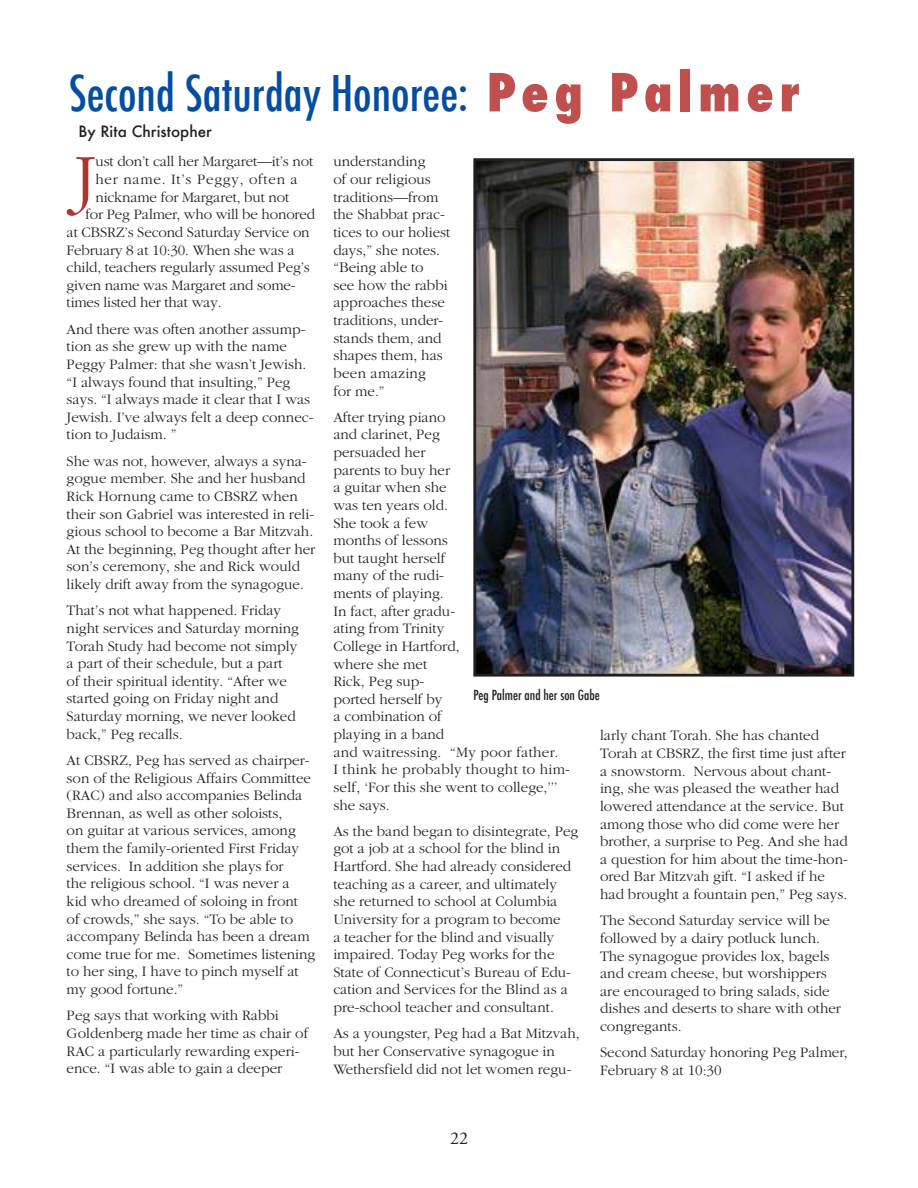
<style>
.page{position:relative;width:918px;height:1188px;background:#fff}
.page>*{position:absolute;margin:0;border:0;box-sizing:border-box;transform-origin:0 0}
.t1{font:300 71.55px "Garamond";color:#b1332a}
.t2{font:500 condensed 48px "Futura";color:#044ea2}
.t3{font:18px "Adobe Garamond Pro";color:#221f1f}
.t4{font:500 15.3px "Futura";color:#221f1f}
.t5{font:300 15px/17.7px "Garamond";color:#221f1f}
.t6{font:300 15px "Garamond";letter-spacing:.05em;color:#221f1f}
.t7{font:500 condensed 13.5px "Futura";color:#221f1f}
.s1{font-weight:800;font-size:51px;color:#c0504d}
</style>
<div class="page">
<img style="left:477px;top:162px;width:373px;height:511px">
<div style="left:473px;top:158px;width:381px;height:519px;border:3px solid #221f1f"></div>
<h2 class="t2" style="left:69px;top:63px;width:732px">Second Saturday Honoree: <span class="s1">Peg Palmer</span></h2>
<p class="t4" style="left:78px;top:124px;width:135px">By Rita Christopher</p>
<h1 class="t1" style="left:73px;top:148px;width:24px">J</h1>
<p class="t5" style="left:95px;top:154px;width:219px">ust don’t call her Margaret—it’s not</p>
<p class="t6" style="left:95px;top:173px;width:204px">her name. It’s Peggy, often a</p>
<p class="t5" style="left:95px;top:189px;width:195px">nickname for Margaret, but not</p>
<p class="t5" style="left:85px;top:207px;width:231px">for Peg Palmer, who will be honored</p>
<p class="t5" style="left:67px;top:224px;width:245px">at CBSRZ’s Second Saturday Service on</p>
<p class="t5" style="left:67px;top:242px;width:229px">February 8 at 10:30. When she was a</p>
<p class="t5" style="left:67px;top:260px;width:245px">child, teachers regularly assumed Peg’s</p>
<p class="t5" style="left:67px;top:277px;width:230px">given name was Margaret and some-</p>
<p class="t5" style="left:67px;top:295px;width:156px">times listed her that way.</p>
<p class="t5" style="left:67px;top:321px;width:248px">And there was often another assump&shy;tion as she grew up with the name Peggy Palmer: that she wasn’t Jewish. “I always found that insulting,” Peg says. “I always made it clear that I was Jewish. I’ve always felt a deep connec&shy;tion to Judaism. ”</p>
<p class="t5" style="left:67px;top:453px;width:250px">She was not, however, always a syna&shy;gogue member. She and her husband Rick Hornung came to CBSRZ when their son Gabriel was interested in reli&shy;gious school to become a Bar Mitzvah.<br>At the beginning, Peg thought after her son’s ceremony, she and Rick would likely drift away from the synagogue.</p>
<p class="t5" style="left:67px;top:603px;width:234px">That’s not what happened. Friday night services and Saturday morning<br>Torah Study had become not simply a part of their schedule, but a part of their spiritual identity. “After we started going on Friday night and<br>Saturday morning, we never looked back,” Peg recalls.</p>
<p class="t5" style="left:67px;top:752px;width:250px">At CBSRZ, Peg has served as chairper&shy;son of the Religious Affairs Committee (RAC) and also accompanies Belinda Brennan, as well as other soloists,<br>on guitar at various services, among them the family-oriented First Friday services. In addition she plays for<br>the religious school. “I was never a<br>kid who dreamed of soloing in front<br>of crowds,” she says. “To be able to accompany Belinda has been a dream come true for me. Sometimes listening to her sing, I have to pinch myself at my good fortune.”</p>
<p class="t5" style="left:67px;top:1008px;width:243px">Peg says that working with Rabbi Goldenberg made her time as chair of RAC a particularly rewarding experi&shy;ence. “I was able to gain a deeper</p>
<p class="t5" style="left:333px;top:154px;width:118px">understanding<br>of our religious traditions—from the Shabbat prac&shy;tices to our holiest days,” she notes. “Being able to<br>see how the rabbi approaches these traditions, under&shy;stands them, and shapes them, has been amazing<br>for me.”</p>
<p class="t5" style="left:333px;top:409px;width:238px">After trying piano<br>and clarinet, Peg<br>persuaded her<br>parents to buy her<br>a guitar when she<br>was ten years old.<br>She took a few<br>months of lessons<br>but taught herself<br>many of the rudi-<br>ments of playing.<br>In fact, after gradu-<br>ating from Trinity<br>College in Hartford,<br>where she met<br>Rick, Peg sup-<br>ported herself by<br>a combination of<br>playing in a band<br>and waitressing. “My poor father.<br>I think he probably thought to him&shy;self, ‘For this she went to college,’’’ she says.</p>
<p class="t5" style="left:333px;top:823px;width:247px">As the band began to disintegrate, Peg got a job at a school for the blind in Hartford. She had already considered teaching as a career, and ultimately she returned to school at Columbia University for a program to become<br>a teacher for the blind and visually impaired. Today Peg works for the State of Connecticut’s Bureau of Edu&shy;cation and Services for the Blind as a pre-school teacher and consultant.</p>
<p class="t5" style="left:333px;top:1026px;width:248px">As a youngster, Peg had a Bat Mitzvah, but her Conservative synagogue in<br>Wethersfield did not let women regu-</p>
<p class="t7" style="left:473px;top:687px;width:128px">Peg Palmer and her son Gabe</p>
<p class="t5" style="left:600px;top:728px;width:249px">larly chant Torah. She has chanted Torah at CBSRZ, the first time just after a snowstorm. Nervous about chant&shy;ing, she was pleased the weather had lowered attendance at the service. But among those who did come were her brother, a surprise to Peg. And she had a question for him about the time-hon&shy;ored Bar Mitzvah gift. “I asked if he had brought a fountain pen,” Peg says.</p>
<p class="t5" style="left:600px;top:913px;width:242px">The Second Saturday service will be followed by a dairy potluck lunch.<br>The synagogue provides lox, bagels and cream cheese, but worshippers are encouraged to bring salads, side dishes and deserts to share with other congregants.</p>
<p class="t5" style="left:600px;top:1045px;width:249px">Second Saturday honoring Peg Palmer,<br>February 8 at 10:30</p>
<p class="t3" style="left:450px;top:1127px;width:19px">22</p>
</div>
